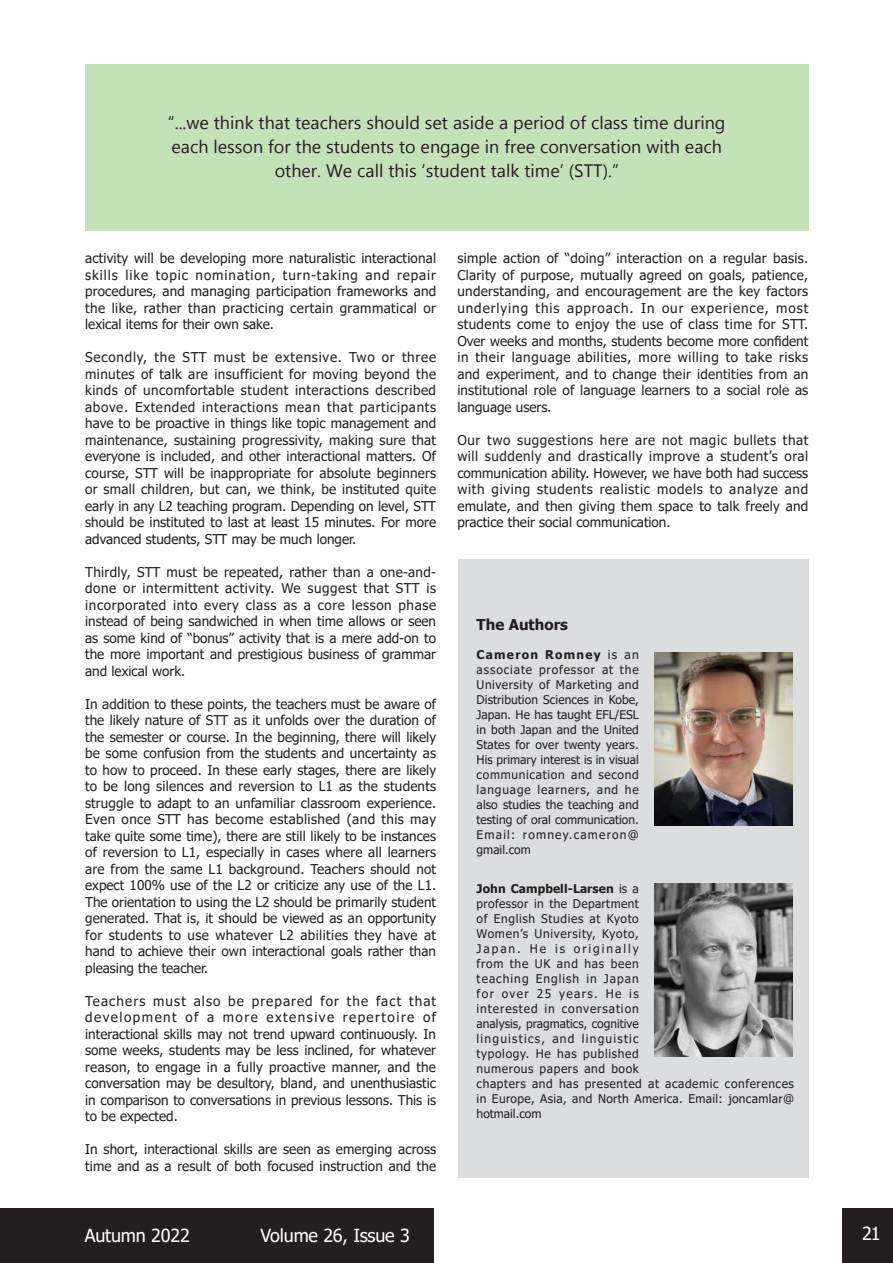
<style>
.page{position:relative;width:893px;height:1263px;background:#fff}
.page>*{position:absolute;margin:0;border:0;box-sizing:border-box;transform-origin:0 0}
.t1{font:18px/24px "Gadugi";color:#231f20;text-align:center}
.t2{font:18px "Tahoma";letter-spacing:-.01em;color:#fff}
.t3{font:700 15px "Tahoma";color:#231f20}
.t4{font:13.5px/16.5px "Tahoma";color:#231f20;text-align:justify}
.t5{font:12px/15px "Tahoma";letter-spacing:.05em;color:#231f20;text-align:justify}
.s1{font-weight:700}
</style>
<div class="page">
<div style="left:0;top:1208px;width:433px;height:55px;background:#231f20"></div>
<div style="left:842px;top:1208px;width:51px;height:55px;background:#231f20"></div>
<div style="left:458px;top:559px;width:350px;height:619px;background:#dcdddf"></div>
<img style="left:655px;top:883px;width:138px;height:173px">
<img style="left:655px;top:652px;width:138px;height:173px">
<div style="left:85px;top:64px;width:723px;height:166px;background:#c4e1b8"></div>
<h1 class="t1" style="left:168px;top:111px;width:559px">“...we think that teachers should set aside a period of class time during each lesson for the students to engage in free conversation with each other. We call this ‘student talk time’ (STT).”</h1>
<p class="t4" style="left:85px;top:251px;width:352px">activity will be developing more naturalistic interactional skills like topic nomination, turn-taking and repair procedures, and managing participation frameworks and the like, rather than practicing certain grammatical or lexical items for their own sake.</p>
<p class="t4" style="left:85px;top:350px;width:352px">Secondly, the STT must be extensive. Two or three minutes of talk are insufficient for moving beyond the kinds of uncomfortable student interactions described above. Extended interactions mean that participants have to be proactive in things like topic management and maintenance, sustaining progressivity, making sure that everyone is included, and other interactional matters. Of course, STT will be inappropriate for absolute beginners or small children, but can, we think, be instituted quite early in any L2 teaching program. Depending on level, STT should be instituted to last at least 15 minutes. For more advanced students, STT may be much longer.</p>
<p class="t4" style="left:85px;top:564px;width:352px">Thirdly, STT must be repeated, rather than a one-and&shy;done or intermittent activity. We suggest that STT is incorporated into every class as a core lesson phase instead of being sandwiched in when time allows or seen as some kind of “bonus” activity that is a mere add-on to the more important and prestigious business of grammar and lexical work.</p>
<p class="t4" style="left:85px;top:696px;width:352px">In addition to these points, the teachers must be aware of the likely nature of STT as it unfolds over the duration of the semester or course. In the beginning, there will likely be some confusion from the students and uncertainty as to how to proceed. In these early stages, there are likely to be long silences and reversion to L1 as the students struggle to adapt to an unfamiliar classroom experience.<br>Even once STT has become established (and this may take quite some time), there are still likely to be instances of reversion to L1, especially in cases where all learners are from the same L1 background. Teachers should not expect 100% use of the L2 or criticize any use of the L1.<br>The orientation to using the L2 should be primarily student generated. That is, it should be viewed as an opportunity for students to use whatever L2 abilities they have at hand to achieve their own interactional goals rather than pleasing the teacher.</p>
<p class="t4" style="left:85px;top:993px;width:352px">Teachers must also be prepared for the fact that development of a more extensive repertoire of interactional skills may not trend upward continuously. In some weeks, students may be less inclined, for whatever reason, to engage in a fully proactive manner, and the conversation may be desultory, bland, and unenthusiastic in comparison to conversations in previous lessons. This is to be expected.</p>
<p class="t4" style="left:85px;top:1142px;width:352px">In short, interactional skills are seen as emerging across time and as a result of both focused instruction and the</p>
<p class="t4" style="left:457px;top:251px;width:352px">simple action of “doing” interaction on a regular basis.<br>Clarity of purpose, mutually agreed on goals, patience, understanding, and encouragement are the key factors underlying this approach. In our experience, most students come to enjoy the use of class time for STT.<br>Over weeks and months, students become more confident in their language abilities, more willing to take risks and experiment, and to change their identities from an institutional role of language learners to a social role as language users.</p>
<p class="t4" style="left:457px;top:432px;width:352px">Our two suggestions here are not magic bullets that will suddenly and drastically improve a student’s oral communication ability. However, we have both had success with giving students realistic models to analyze and emulate, and then giving them space to talk freely and practice their social communication.</p>
<p class="t3" style="left:477px;top:614px;width:93px">The Authors</p>
<p class="t5" style="left:477px;top:648px;width:164px"><span class="s1">Cameron Romney</span> is an associate professor at the University of Marketing and Distribution Sciences in Kobe, Japan. He has taught EFL/ESL in both Japan and the United States for over twenty years.<br>His primary interest is in visual communication and second language learners, and he also studies the teaching and testing of oral communication.<br>Email: romney.cameron@ gmail.com</p>
<p class="t5" style="left:477px;top:881px;width:319px;text-align:left"><span class="s1">John Campbell-Larsen</span> is a<br>professor in the Department<br>of English Studies at Kyoto<br>Women’s University, Kyoto,<br>Japan. He is originally<br>from the UK and has been<br>teaching English in Japan<br>for over 25 years. He is<br>interested in conversation<br>analysis, pragmatics, cognitive<br>linguistics, and linguistic<br>typology. He has published<br>numerous papers and book<br>chapters and has presented at academic conferences in Europe, Asia, and North America. Email: joncamlar@ hotmail.com</p>
<h1 class="t2" style="left:85px;top:1223px;width:107px">Autumn 2022</h1>
<h1 class="t2" style="left:261px;top:1223px;width:151px">Volume 26, Issue 3</h1>
<h1 class="t2" style="left:862px;top:1221px;width:20px">21</h1>
</div>
